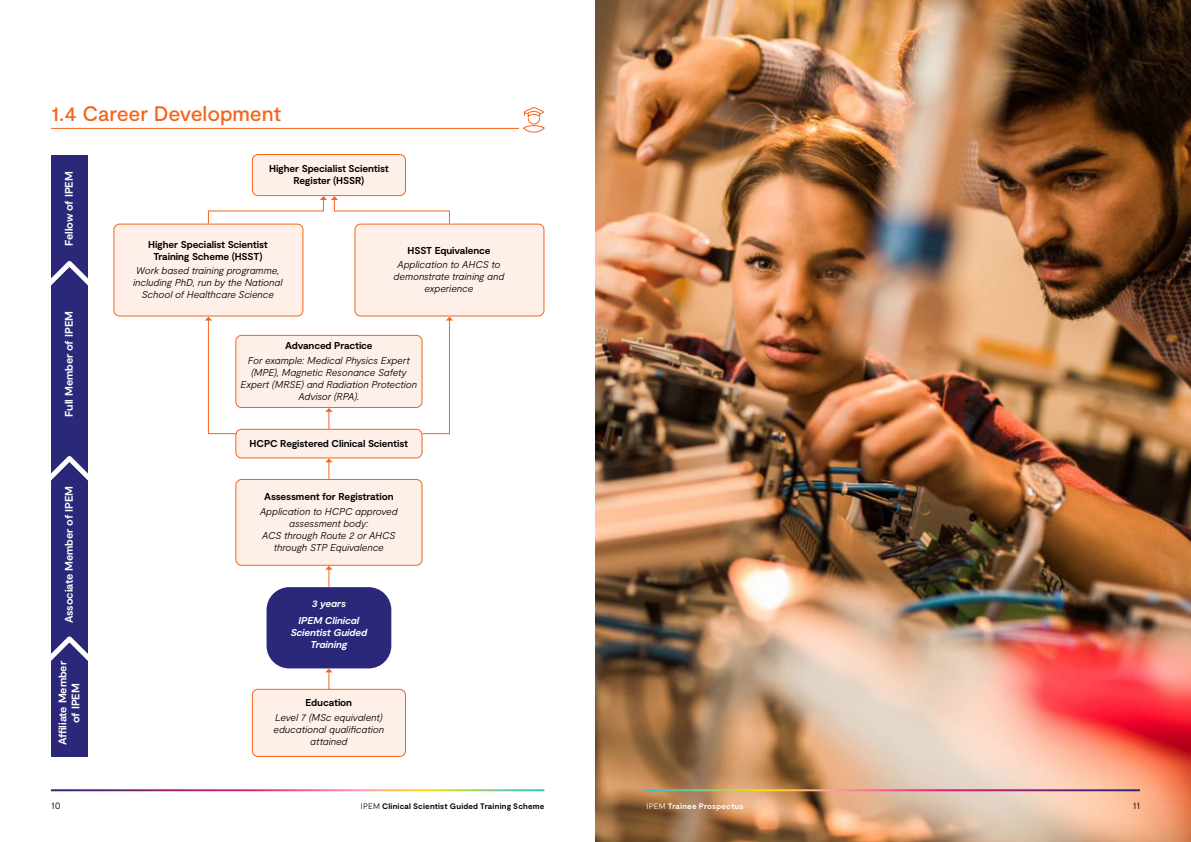
<style>
.page{position:relative;width:1191px;height:842px;background:#fff}
.page>*{position:absolute;margin:0;border:0;box-sizing:border-box;transform-origin:0 0}
.Sub_sections_header{font:500 21px "Moderat";letter-spacing:-.005em;color:#f6641a}
.Body_copy___P{font:700 11px/13px "Moderat";letter-spacing:-.01em;color:#fff;text-align:center}
.Body_copy___P-2{font:italic 300 10px/12px "Moderat";letter-spacing:-.015em;color:#000;text-align:center}
.Body_copy___P-3{font:700 10px/12px "Moderat";letter-spacing:-.01em;color:#000;text-align:center}
.Body_copy___P-4{font:italic 700 10px/12px "Moderat";letter-spacing:-.01em;color:#fff;text-align:center}
.t1{font:300 10px "Moderat";color:#000}
.t2{font:700 8px "Moderat";letter-spacing:.025em;color:#000}
.t3{font:700 8px "Moderat";letter-spacing:.02em;color:#fff}
.s1{font-weight:300}
</style>
<div class="page">
<img style="left:595px;top:0;width:596px;height:842px">
<hr style="left:51px;top:128px;width:468px;height:1px;background:#f6641a">
<div style="left:252px;top:154px;width:153px;height:42px;background:#feefe8;border-radius:6px"></div>
<div style="left:252px;top:154px;width:154px;height:42px;border:1px solid #f6641a;border-radius:6px"></div>
<div style="left:51px;top:155px;width:37px;height:107px;background:#2b2879"></div>
<div style="left:51px;top:261px;width:37px;height:206px;background:#2b2879"></div>
<div style="left:51px;top:460px;width:37px;height:190px;background:#2b2879"></div>
<div style="left:51px;top:650px;width:37px;height:107px;background:#2b2879"></div>
<div style="left:236px;top:335px;width:186px;height:72px;background:#feefe8;border-radius:6px"></div>
<div style="left:235px;top:335px;width:187px;height:73px;border:1px solid #f6641a;border-radius:6px"></div>
<div style="left:236px;top:429px;width:186px;height:29px;background:#feefe8;border-radius:6px"></div>
<div style="left:235px;top:429px;width:187px;height:29px;border:1px solid #f6641a;border-radius:6px"></div>
<div style="left:236px;top:479px;width:186px;height:86px;background:#feefe8;border-radius:6px"></div>
<div style="left:235px;top:479px;width:187px;height:87px;border:1px solid #f6641a;border-radius:6px"></div>
<div style="left:266px;top:587px;width:125px;height:81px;background:#2b2879;border-radius:23px"></div>
<div style="left:252px;top:689px;width:153px;height:67px;background:#feefe8;border-radius:6px"></div>
<div style="left:252px;top:689px;width:154px;height:68px;border:1px solid #f6641a;border-radius:6px"></div>
<div style="left:114px;top:224px;width:189px;height:92px;background:#feefe8;border-radius:6px"></div>
<div style="left:113px;top:224px;width:190px;height:92px;border:1px solid #f6641a;border-radius:6px"></div>
<div style="left:355px;top:224px;width:189px;height:92px;background:#feefe8;border-radius:6px"></div>
<div style="left:354px;top:224px;width:190px;height:92px;border:1px solid #f6641a;border-radius:6px"></div>
<svg style="left:325px;top:668px;width:7px;height:22px"></svg>
<svg style="left:325px;top:566px;width:7px;height:21px"></svg>
<svg style="left:325px;top:458px;width:7px;height:21px"></svg>
<svg style="left:325px;top:408px;width:7px;height:21px"></svg>
<svg style="left:205px;top:317px;width:32px;height:117px"></svg>
<svg style="left:208px;top:196px;width:242px;height:28px"></svg>
<svg style="left:422px;top:317px;width:31px;height:117px"></svg>
<svg style="left:51px;top:456px;width:37px;height:25px"></svg>
<svg style="left:51px;top:261px;width:37px;height:25px"></svg>
<svg style="left:51px;top:636px;width:37px;height:25px"></svg>
<svg style="left:523px;top:107px;width:22px;height:26px"></svg>
<hr style="left:646px;top:789px;width:494px;height:2px;background:#fff">
<h1 class="Sub_sections_header" style="left:51px;top:101px;width:232px">1.4 Career Development</h1>
<p class="Body_copy___P-3" style="left:269px;top:163px;width:121px">Higher Specialist Scientist<br>Register (HSSR)</p>
<p class="Body_copy___P" style="left:63px;top:246px;width:76px;rotate:-90deg">Fellow of IPEM</p>
<p class="Body_copy___P-3" style="left:148px;top:239px;width:121px">Higher Specialist Scientist<br>Training Scheme (HSST)</p>
<p class="Body_copy___P-2" style="left:133px;top:265px;width:151px">Work based training programme, including PhD, run by the National<br>School of Healthcare Science</p>
<p class="Body_copy___P-3" style="left:407px;top:245px;width:84px">HSST Equivalence</p>
<p class="Body_copy___P-2" style="left:393px;top:259px;width:112px">Application to AHCS to demonstrate training and experience</p>
<p class="Body_copy___P" style="left:63px;top:417px;width:107px;rotate:-90deg">Full Member of IPEM</p>
<p class="Body_copy___P" style="left:63px;top:623px;width:139px;rotate:-90deg">Associate Member of IPEM</p>
<p class="Body_copy___P" style="left:57px;top:745px;width:86px;rotate:-90deg">Affiliate Member of IPEM</p>
<p class="Body_copy___P-3" style="left:285px;top:340px;width:89px">Advanced Practice</p>
<p class="Body_copy___P-2" style="left:240px;top:354px;width:178px">For example: Medical Physics Expert (MPE), Magnetic Resonance Safety<br>Expert (MRSE) and Radiation Protection<br>Advisor (RPA).</p>
<p class="Body_copy___P-3" style="left:250px;top:438px;width:160px">HCPC Registered Clinical Scientist</p>
<p class="Body_copy___P-3" style="left:264px;top:491px;width:131px">Assessment for Registration</p>
<p class="Body_copy___P-2" style="left:260px;top:505px;width:139px">Application to HCPC approved assessment body:<br>ACS through Route 2 or AHCS through STP Equivalence</p>
<p class="Body_copy___P-4" style="left:312px;top:597px;width:36px">3 years</p>
<p class="Body_copy___P-4" style="left:291px;top:615px;width:78px">IPEM Clinical<br>Scientist Guided<br>Training</p>
<p class="Body_copy___P-3" style="left:306px;top:697px;width:48px">Education</p>
<p class="Body_copy___P-2" style="left:273px;top:712px;width:112px">Level 7 (MSc equivalent) educational qualification attained</p>
<p class="t1" style="left:51px;top:799px;width:11px">10</p>
<p class="t2" style="left:361px;top:801px;width:185px"><span class="s1">IPEM</span> Clinical Scientist Guided Training Scheme</p>
<h1 class="t3" style="left:646px;top:802px;width:98px"><span class="s1">IPEM</span> Trainee Prospectus</h1>
<h1 class="t1" style="left:1132px;top:800px;width:9px">11</h1>
</div>
